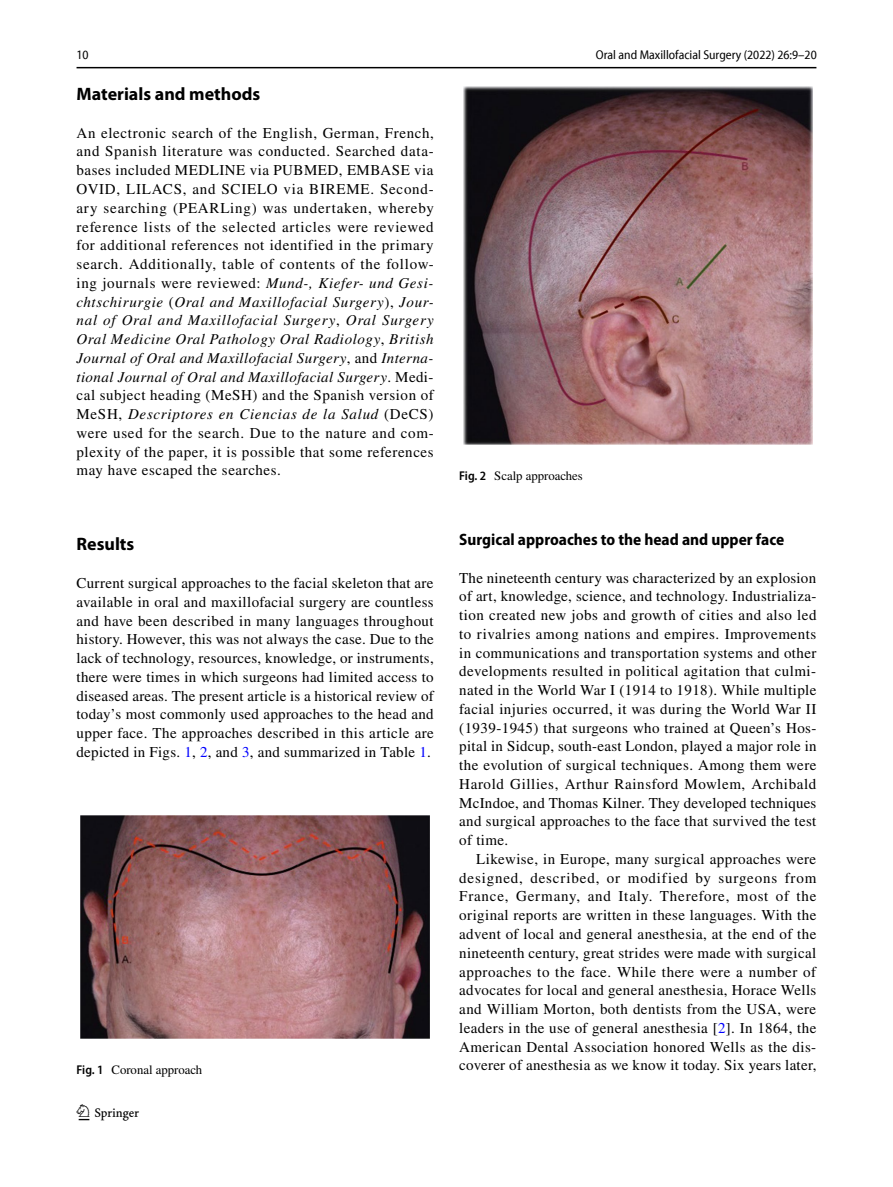
<style>
.page{position:relative;width:893px;height:1187px;background:#fff}
.page>*{position:absolute;margin:0;border:0;box-sizing:border-box;transform-origin:0 0}
.t1{font:22.5px "Springnew Regular 2";color:#000}
.t2{font:700 18px "Myriad Pro";color:#000}
.t3{font:700 semi-condensed 16.5px "Myriad Pro";color:#000}
.t4{font:15px/18.8px "STIX";letter-spacing:.025em;color:#000;text-align:justify}
.t5{font:semi-condensed 12.75px "Myriad Pro Unic";color:#000}
.t6{font:12.75px "STIX";color:#000}
.s1{font-style:italic}
.s2{color:#00f}
.s3{font-family:"Myriad Pro";font-weight:600;font-stretch:semi-condensed}
</style>
<div class="page">
<hr style="left:77px;top:67px;width:739px;height:1px;background:#000">
<img style="left:81px;top:815px;width:348px;height:223px">
<div style="left:459px;top:87px;width:357px;height:357px;background:linear-gradient(to bottom,#fff,#fff)"></div>
<img style="left:463px;top:87px;width:349px;height:357px">
<p class="t5" style="left:77px;top:50px;width:14px">10</p>
<p class="t5" style="left:596px;top:50px;width:222px">Oral and Maxillofacial Surgery (2022) 26:9–20</p>
<p class="t2" style="left:77px;top:82px;width:185px">Materials and methods</p>
<p class="t4" style="left:77px;top:124px;width:359px">An electronic search of the English, German, French, and Spanish literature was conducted. Searched data&shy;bases included MEDLINE via PUBMED, EMBASE via OVID, LILACS, and SCIELO via BIREME. Second&shy;ary searching (PEARLing) was undertaken, whereby reference lists of the selected articles were reviewed for additional references not identified in the primary search. Additionally, table of contents of the follow&shy;ing journals were reviewed: <span class="s1">Mund-, Kiefer- und Gesi&shy;chtschirurgie</span> (<span class="s1">Oral and Maxillofacial Surgery</span>), <span class="s1">Jour&shy;nal of Oral and Maxillofacial Surgery</span>, <span class="s1">Oral Surgery Oral Medicine Oral Pathology Oral Radiology</span>, <span class="s1">British Journal of Oral and Maxillofacial Surgery</span>, and <span class="s1">Interna&shy;tional Journal of Oral and Maxillofacial Surgery</span>. Medi&shy;cal subject heading (MeSH) and the Spanish version of MeSH, <span class="s1">Descriptores en Ciencias de la Salud</span> (DeCS) were used for the search. Due to the nature and com&shy;plexity of the paper, it is possible that some references may have escaped the searches.</p>
<p class="t2" style="left:77px;top:532px;width:59px">Results</p>
<p class="t4" style="left:77px;top:574px;width:359px">Current surgical approaches to the facial skeleton that are available in oral and maxillofacial surgery are countless and have been described in many languages throughout history. However, this was not always the case. Due to the lack of technology, resources, knowledge, or instruments, there were times in which surgeons had limited access to diseased areas. The present article is a historical review of today’s most commonly used approaches to the head and upper face. The approaches described in this article are depicted in Figs. <span class="s2">1</span>, <span class="s2">2</span>, and <span class="s2">3</span>, and summarized in Table <span class="s2">1</span>.</p>
<p class="t6" style="left:77px;top:1060px;width:127px"><span class="s3">Fig. 1</span> Coronal approach</p>
<h1 class="t1" style="left:79px;top:1104px;width:62px">1 3</h1>
<p class="t6" style="left:459px;top:467px;width:125px"><span class="s3">Fig. 2</span> Scalp approaches</p>
<p class="t3" style="left:459px;top:530px;width:326px">Surgical approaches to the head and upper face</p>
<p class="t4" style="left:459px;top:569px;width:359px">The nineteenth century was characterized by an explosion of art, knowledge, science, and technology. Industrializa&shy;tion created new jobs and growth of cities and also led to rivalries among nations and empires. Improvements in communications and transportation systems and other developments resulted in political agitation that culmi&shy;nated in the World War I (1914 to 1918). While multiple facial injuries occurred, it was during the World War II (1939-1945) that surgeons who trained at Queen’s Hos&shy;pital in Sidcup, south-east London, played a major role in the evolution of surgical techniques. Among them were Harold Gillies, Arthur Rainsford Mowlem, Archibald McIndoe, and Thomas Kilner. They developed techniques and surgical approaches to the face that survived the test of time.</p>
<p class="t4" style="left:459px;top:850px;width:359px;text-indent:17px">Likewise, in Europe, many surgical approaches were designed, described, or modified by surgeons from France, Germany, and Italy. Therefore, most of the original reports are written in these languages. With the advent of local and general anesthesia, at the end of the nineteenth century, great strides were made with surgical approaches to the face. While there were a number of advocates for local and general anesthesia, Horace Wells and William Morton, both dentists from the USA, were leaders in the use of general anesthesia [<span class="s2">2</span>]. In 1864, the American Dental Association honored Wells as the dis&shy;coverer of anesthesia as we know it today. Six years later,</p>
</div>
